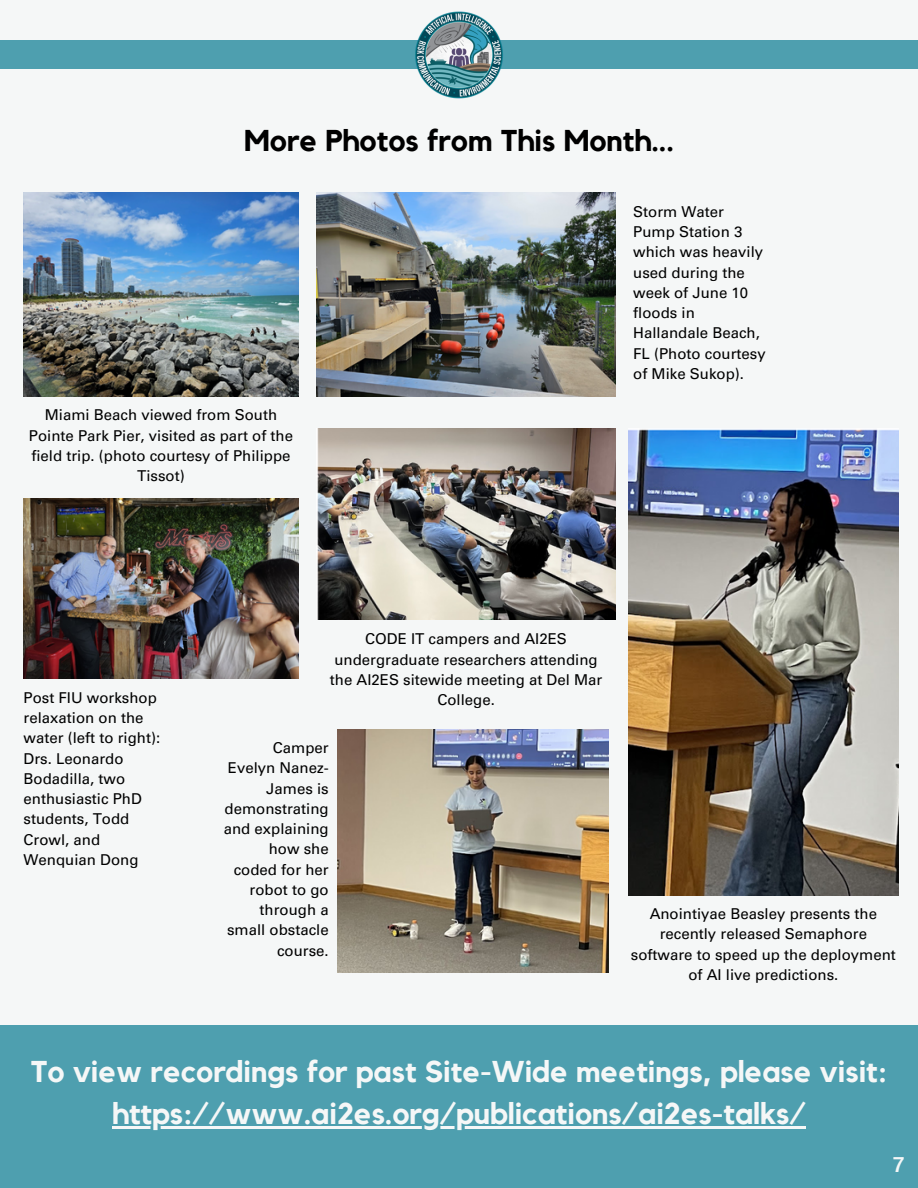
<style>
.page{position:relative;width:918px;height:1188px;background:#f5f7f7}
.page>*{position:absolute;margin:0;border:0;box-sizing:border-box;transform-origin:0 0}
.t1{font:700 30px "Kollektif";color:#f5f7f7}
.t2{font:700 30px "Kollektif";color:#000}
.t3{font:500 21px "Agrandir";color:#f5f7f7}
.t4{font:15px/20.2px "Univers LT Pro 55 Roman";color:#000;text-align:center}
</style>
<div class="page">
<div style="left:0;top:1026px;width:918px;height:162px;background:#4e9faf"></div>
<div style="left:0;top:40px;width:918px;height:29px;background:#4e9faf"></div>
<img style="left:415px;top:11px;width:88px;height:88px">
<img style="left:24px;top:192px;width:274px;height:205px">
<img style="left:317px;top:192px;width:298px;height:205px">
<img style="left:628px;top:429px;width:270px;height:466px">
<img style="left:317px;top:428px;width:298px;height:191px">
<img style="left:337px;top:729px;width:271px;height:243px">
<img style="left:24px;top:499px;width:274px;height:180px">
<hr style="left:112px;top:1126px;width:694px;height:2px;background:#f5f7f7">
<p class="t2" style="left:244px;top:127px;width:431px">More Photos from This Month...</p>
<p class="t4" style="left:29px;top:407px;width:266px">Miami Beach viewed from South<br>Pointe Park Pier, visited as part of the field trip. (photo courtesy of Philippe<br>Tissot)</p>
<p class="t4" style="left:633px;top:203px;width:134px;text-align:left">Storm Water<br>Pump Station 3 which was heavily used during the week of June 10 floods in<br>Hallandale Beach,<br>FL (Photo courtesy of Mike Sukop).</p>
<p class="t4" style="left:24px;top:689px;width:138px;text-align:left">Post FIU workshop relaxation on the water (left to right):<br>Drs. Leonardo<br>Bodadilla, two enthusiastic PhD students, Todd<br>Crowl, and<br>Wenquian Dong</p>
<h1 class="t4" style="left:330px;top:631px;width:274px">CODE IT campers and AI2ES undergraduate researchers attending the AI2ES sitewide meeting at Del Mar<br>College.</h1>
<p class="t4" style="left:224px;top:740px;width:106px;text-align:right">Camper<br>Evelyn Nanez-<br>James is demonstrating and explaining how she coded for her robot to go through a small obstacle course.</p>
<p class="t4" style="left:631px;top:906px;width:266px">Anointiyae Beasley presents the recently released Semaphore software to speed up the deployment of AI live predictions.</p>
<p class="t1" style="left:31px;top:1058px;width:858px">To view recordings for past Site-Wide meetings, please visit:</p>
<p class="t1" style="left:112px;top:1100px;width:695px">https://www.ai2es.org/publications/ai2es-talks/</p>
<p class="t3" style="left:893px;top:1157px;width:13px">7</p>
</div>
